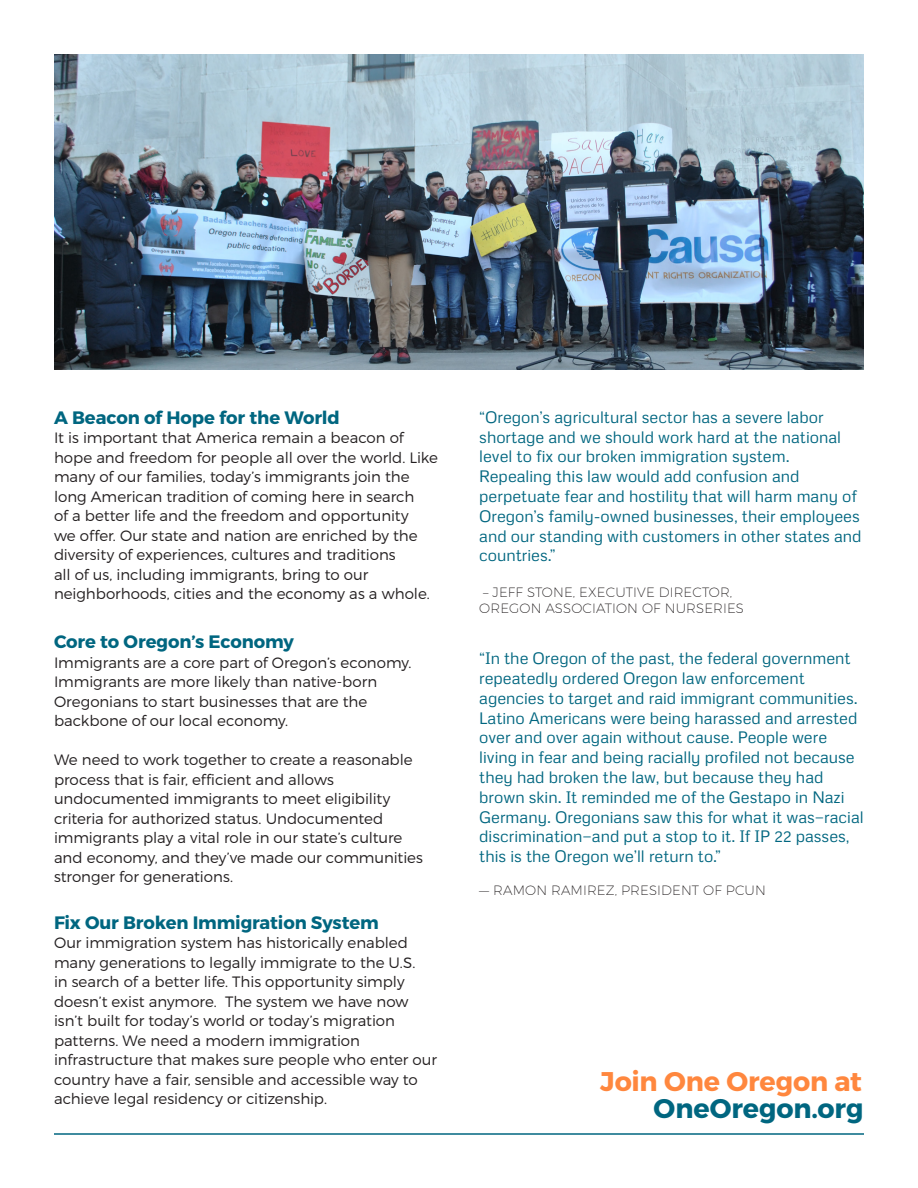
<style>
.page{position:relative;width:918px;height:1188px;background:#fff}
.page>*{position:absolute;margin:0;border:0;box-sizing:border-box;transform-origin:0 0}
._2nd_subhead{font:700 27px/27px "Montserrat";color:#ff873e;text-align:right}
.New_-Subhead{font:700 18px "Montserrat";letter-spacing:-.005em;color:#006680}
.Pull_Quote{font:16.5px/19.8px "Metrophobic";color:#006680}
.New_body_copy{font:300 15px/19.5px "Montserrat";letter-spacing:-.005em;color:#231f20}
.names{font:200 13.5px/16.2px "Montserrat";letter-spacing:.01em;color:#231f20}
.s1{color:#006680}
</style>
<div class="page">
<img style="left:54px;top:54px;width:810px;height:315px">
<hr style="left:54px;top:1133px;width:810px;height:2px;background:#006680">
<p class="New_-Subhead" style="left:54px;top:406px;width:287px">A Beacon of Hope for the World</p>
<p class="New_body_copy" style="left:54px;top:428px;width:386px">It is important that America remain a beacon of hope and freedom for people all over the world. Like many of our families, today’s immigrants join the long American tradition of coming here in search<br>of a better life and the freedom and opportunity<br>we offer. Our state and nation are enriched by the diversity of experiences, cultures and traditions<br>all of us, including immigrants, bring to our neighborhoods, cities and the economy as a whole.</p>
<p class="New_-Subhead" style="left:54px;top:631px;width:241px">Core to Oregon’s Economy</p>
<p class="New_body_copy" style="left:54px;top:652px;width:359px">Immigrants are a core part of Oregon’s economy.<br>Immigrants are more likely than native-born Oregonians to start businesses that are the backbone of our local economy.</p>
<p class="New_body_copy" style="left:54px;top:750px;width:371px">We need to work together to create a reasonable process that is fair, efficient and allows undocumented immigrants to meet eligibility criteria for authorized status. Undocumented immigrants play a vital role in our state’s culture and economy, and they’ve made our communities stronger for generations.</p>
<p class="New_-Subhead" style="left:54px;top:911px;width:326px">Fix Our Broken Immigration System</p>
<p class="New_body_copy" style="left:54px;top:933px;width:384px">Our immigration system has historically enabled many generations to legally immigrate to the U.S.<br>in search of a better life. This opportunity simply doesn’t exist anymore. The system we have now isn’t built for today’s world or today’s migration patterns. We need a modern immigration infrastructure that makes sure people who enter our country have a fair, sensible and accessible way to achieve legal residency or citizenship.</p>
<p class="Pull_Quote" style="left:479px;top:407px;width:384px">“Oregon’s agricultural sector has a severe labor shortage and we should work hard at the national level to fix our broken immigration system.<br>Repealing this law would add confusion and perpetuate fear and hostility that will harm many of Oregon’s family-owned businesses, their employees and our standing with customers in other states and countries.”</p>
<p class="names" style="left:479px;top:584px;width:266px">– JEFF STONE, EXECUTIVE DIRECTOR,<br>OREGON ASSOCIATION OF NURSERIES</p>
<p class="Pull_Quote" style="left:479px;top:648px;width:386px">“In the Oregon of the past, the federal government repeatedly ordered Oregon law enforcement agencies to target and raid immigrant communities.<br>Latino Americans were being harassed and arrested over and over again without cause. People were living in fear and being racially profiled not because they had broken the law, but because they had brown skin. It reminded me of the Gestapo in Nazi Germany. Oregonians saw this for what it was—racial discrimination—and put a stop to it. If IP 22 passes, this is the Oregon we’ll return to.”</p>
<p class="names" style="left:479px;top:881px;width:288px">— RAMON RAMIREZ, PRESIDENT OF PCUN</p>
<p class="_2nd_subhead" style="left:600px;top:1068px;width:265px">Join One Oregon at<br><span class="s1">OneOregon.org</span></p>
</div>
